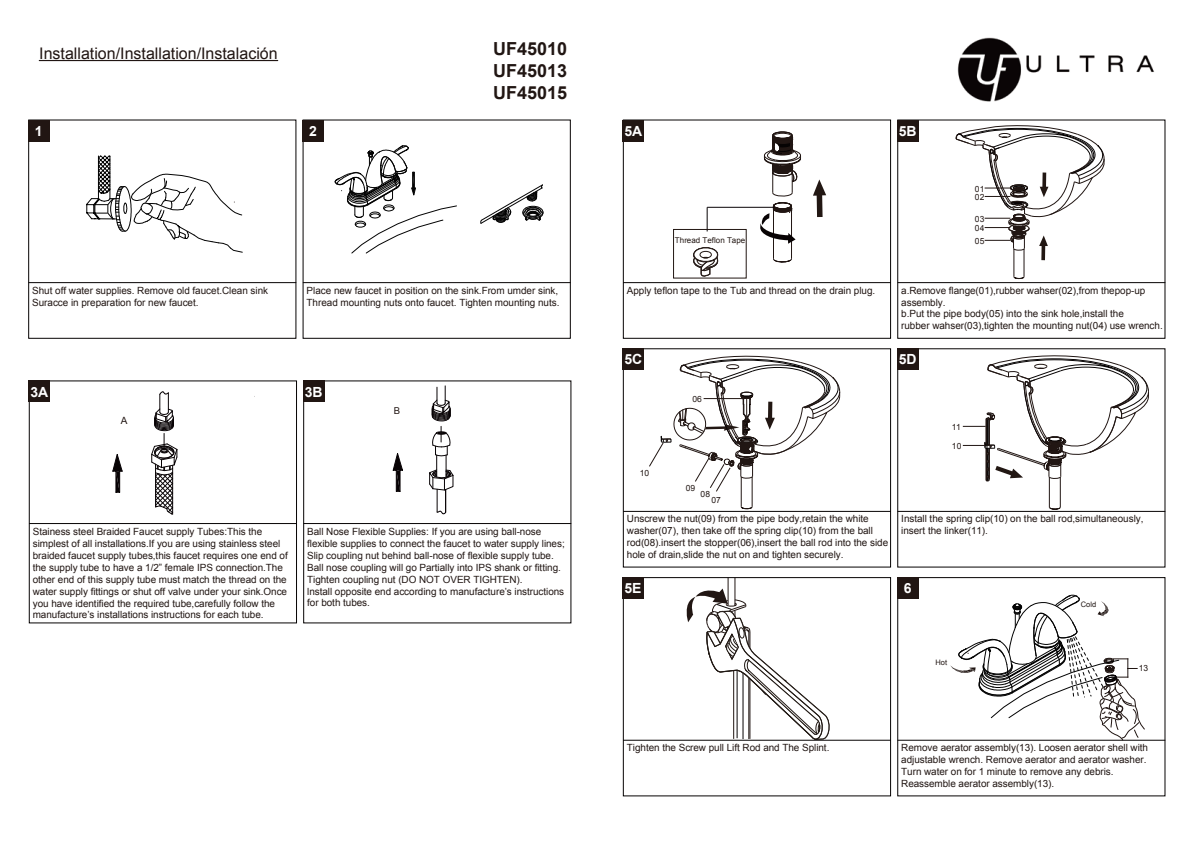
<style>
.page{position:relative;width:1191px;height:842px;background:#fff}
.page>*{position:absolute;margin:0;border:0;box-sizing:border-box;transform-origin:0 0}
.t1{font:700 18px/21.6px "Arial";color:#211613;text-align:justify}
.t2{font:16px "Arial";color:#211613}
.t3{font:700 14px "Arial";color:#fff}
.t4{font:10px "Arial";color:#211512}
.t5{font:9.9px/11.9px "Arial";letter-spacing:-.005em;color:#211613}
.t6{font:9.5px "Arial";color:#211512}
.t7{font:8.5px/8.4px "Arial";color:#211613}
.t8{font:8px "Arial";color:#221713}
.t9{font:7.5px "Arial";color:#201512}
</style>
<div class="page">
<svg style="left:707px;top:208px;width:1px;height:21px"></svg>
<hr style="left:707px;top:207px;width:67px;height:1px;background:#090305">
<div style="left:673px;top:229px;width:73px;height:49px;border:1px solid #221713"></div>
<svg style="left:692px;top:247px;width:27px;height:30px"></svg>
<svg style="left:760px;top:131px;width:41px;height:131px"></svg>
<svg style="left:813px;top:179px;width:13px;height:38px"></svg>
<svg style="left:682px;top:579px;width:149px;height:161px"></svg>
<hr style="left:39px;top:60px;width:239px;height:1px;background:#211613">
<img style="left:957px;top:37px;width:197px;height:65px">
<div style="left:28px;top:119px;width:268px;height:220px;border:1px solid #060303"></div>
<div style="left:28px;top:120px;width:21px;height:21px;background:#211613"></div>
<hr style="left:29px;top:282px;width:267px;height:1px;background:#060303">
<div style="left:302px;top:119px;width:269px;height:220px;border:1px solid #060303"></div>
<div style="left:302px;top:120px;width:21px;height:21px;background:#211613"></div>
<hr style="left:303px;top:282px;width:267px;height:1px;background:#060303">
<div style="left:623px;top:119px;width:268px;height:220px;border:1px solid #060303"></div>
<div style="left:623px;top:120px;width:21px;height:21px;background:#211613"></div>
<hr style="left:623px;top:282px;width:267px;height:1px;background:#060303">
<div style="left:897px;top:119px;width:268px;height:220px;border:1px solid #060303"></div>
<div style="left:897px;top:120px;width:21px;height:21px;background:#211613"></div>
<hr style="left:898px;top:282px;width:267px;height:1px;background:#060303">
<div style="left:623px;top:577px;width:268px;height:219px;border:1px solid #060303"></div>
<div style="left:623px;top:577px;width:21px;height:22px;background:#211613"></div>
<hr style="left:623px;top:740px;width:267px;height:1px;background:#060303">
<div style="left:897px;top:577px;width:268px;height:219px;border:1px solid #060303"></div>
<div style="left:897px;top:577px;width:21px;height:22px;background:#211613"></div>
<hr style="left:898px;top:740px;width:267px;height:1px;background:#060303">
<div style="left:623px;top:348px;width:268px;height:220px;border:1px solid #060303"></div>
<div style="left:623px;top:349px;width:21px;height:21px;background:#211613"></div>
<hr style="left:623px;top:511px;width:267px;height:1px;background:#060303">
<div style="left:897px;top:349px;width:21px;height:21px;background:#211613"></div>
<hr style="left:898px;top:511px;width:267px;height:1px;background:#060303">
<div style="left:303px;top:381px;width:21px;height:21px;background:#211613"></div>
<hr style="left:304px;top:523px;width:267px;height:1px;background:#060303">
<svg style="left:429px;top:386px;width:25px;height:128px"></svg>
<svg style="left:392px;top:453px;width:11px;height:39px"></svg>
<svg style="left:151px;top:391px;width:27px;height:124px"></svg>
<hr style="left:155px;top:464px;width:1px;height:43px;background:#080305">
<div style="left:29px;top:380px;width:268px;height:243px;border:1px solid #060303"></div>
<div style="left:29px;top:381px;width:21px;height:21px;background:#211613"></div>
<hr style="left:29px;top:523px;width:267px;height:1px;background:#060303">
<svg style="left:112px;top:454px;width:11px;height:39px"></svg>
<svg style="left:955px;top:125px;width:149px;height:154px"></svg>
<svg style="left:649px;top:356px;width:191px;height:153px"></svg>
<svg style="left:962px;top:355px;width:187px;height:154px"></svg>
<svg style="left:86px;top:155px;width:157px;height:98px"></svg>
<svg style="left:480px;top:184px;width:63px;height:40px"></svg>
<svg style="left:335px;top:145px;width:122px;height:109px"></svg>
<svg style="left:949px;top:595px;width:196px;height:146px"></svg>
<h2 class="t2" style="left:39px;top:43px;width:240px">Installation/Installation/Instalación</h2>
<h1 class="t1" style="left:493px;top:39px;width:76px">UF45010<br>UF45013<br>UF45015</h1>
<h3 class="t3" style="left:35px;top:121px;width:9px">1</h3>
<h3 class="t3" style="left:309px;top:121px;width:9px">2</h3>
<h3 class="t3" style="left:624px;top:121px;width:19px">5A</h3>
<h3 class="t3" style="left:898px;top:121px;width:19px">5B</h3>
<p class="t8" style="left:675px;top:235px;width:72px">Thread Teflon Tape</p>
<p class="t7" style="left:975px;top:185px;width:11px">01<br>02</p>
<p class="t7" style="left:975px;top:214px;width:11px;line-height:9.3px">03<br>04</p>
<p class="t7" style="left:975px;top:237px;width:11px">05</p>
<p class="t5" style="left:32px;top:284px;width:237px">Shut off water supplies. Remove old faucet.Clean sink<br>Suracce in preparation for new faucet.</p>
<p class="t5" style="left:307px;top:284px;width:254px">Place new faucet in position on the sink.From umder sink,<br>Thread mounting nuts onto faucet. Tighten mounting nuts.</p>
<p class="t5" style="left:627px;top:284px;width:250px">Apply teflon tape to the Tub and thread on the drain plug.</p>
<p class="t5" style="left:901px;top:284px;width:263px">a.Remove flange(01),rubber wahser(02),from thepop-up assembly.<br>b.Put the pipe body(05) into the sink hole,install the<br>rubber wahser(03),tighten the mounting nut(04) use wrench.</p>
<h3 class="t3" style="left:624px;top:350px;width:19px">5C</h3>
<h3 class="t3" style="left:898px;top:350px;width:19px">5D</h3>
<h3 class="t3" style="left:30px;top:382px;width:19px">3A</h3>
<h3 class="t3" style="left:305px;top:382px;width:19px">3B</h3>
<p class="t7" style="left:692px;top:395px;width:11px">06</p>
<p class="t6" style="left:394px;top:405px;width:8px">B</p>
<p class="t4" style="left:121px;top:414px;width:8px">A</p>
<p class="t7" style="left:952px;top:423px;width:10px">11</p>
<p class="t7" style="left:952px;top:442px;width:11px">10</p>
<p class="t7" style="left:640px;top:468px;width:11px">10</p>
<p class="t7" style="left:685px;top:483px;width:11px">09</p>
<p class="t7" style="left:700px;top:490px;width:11px">08</p>
<p class="t7" style="left:711px;top:496px;width:11px">07</p>
<p class="t5" style="left:33px;top:526px;width:256px">Stainess steel Braided Faucet supply Tubes:This the simplest of all installations.If you are using stainless steel braided faucet supply tubes,this faucet requires one end of the supply tube to have a 1/2” female IPS connection.The other end of this supply tube must match the thread on the water supply fittings or shut off valve under your sink.Once you have identified the required tube,carefully follow the manufacture’s installations instructions for each tube.</p>
<p class="t5" style="left:307px;top:526px;width:259px">Ball Nose Flexible Supplies: If you are using ball-nose flexible supplies to connect the faucet to water supply lines; Slip coupling nut behind ball-nose of flexible supply tube.<br>Ball nose coupling will go Partially into IPS shank or fitting.<br>Tighten coupling nut (DO NOT OVER TIGHTEN).<br>lnstall opposite end according to manufacture’s instructions for both tubes.</p>
<p class="t5" style="left:627px;top:513px;width:263px">Unscrew the nut(09) from the pipe body,retain the white washer(07), then take off the spring clip(10) from the ball rod(08).insert the stopper(06),insert the ball rod into the side hole of drain,slide the nut on and tighten securely.</p>
<h3 class="t3" style="left:624px;top:579px;width:19px">5E</h3>
<p class="t5" style="left:901px;top:513px;width:244px">Install the spring clip(10) on the ball rod,simultaneously, insert the linker(11).</p>
<h3 class="t3" style="left:903px;top:579px;width:9px">6</h3>
<p class="t9" style="left:1080px;top:599px;width:17px">Cold</p>
<p class="t9" style="left:935px;top:658px;width:13px">Hot</p>
<p class="t7" style="left:1138px;top:664px;width:11px">13</p>
<p class="t5" style="left:627px;top:742px;width:204px">Tighten the Screw pull Lift Rod and The Splint.</p>
<p class="t5" style="left:901px;top:742px;width:248px">Remove aerator assembly(13). Loosen aerator shell with adjustable wrench. Remove aerator and aerator washer.<br>Turn water on for 1 minute to remove any debris.<br>Reassemble aerator assembly(13).</p>
</div>
